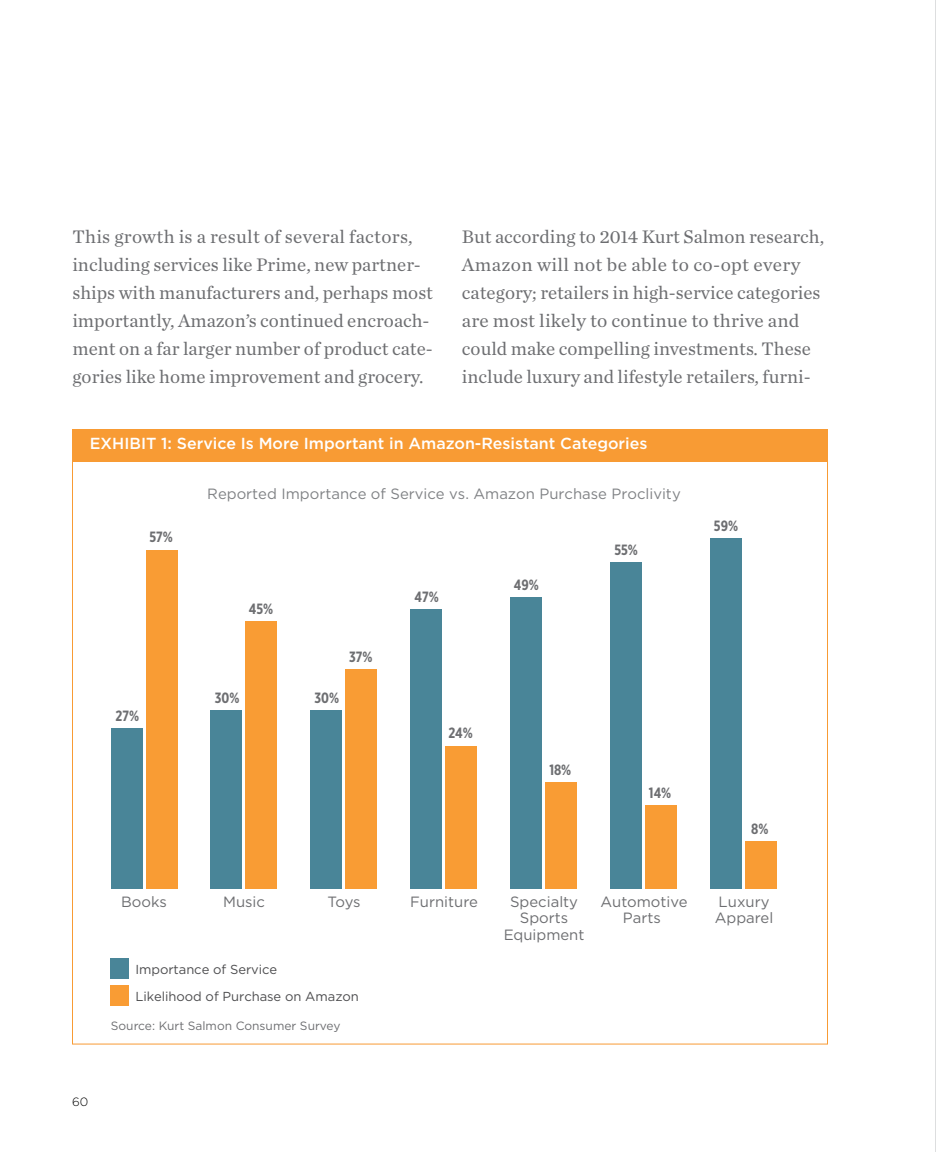
<style>
.page{position:relative;width:936px;height:1152px;background:#fff}
.page>*{position:absolute;margin:0;border:0;box-sizing:border-box;transform-origin:0 0}
.t1{font:19px/28px "Chronicle Text G1";color:#6d6e71}
.t2{font:500 16px "Gotham";color:#fff}
.t3{font:14.8px/16.8px "Gotham";color:#6d6e71;text-align:center}
.t4{font:14.8px "Gotham";color:#808285}
.t5{font:700 14.8px "Gotham X Narrow";color:#6d6e71}
.t6{font:13px/27px "Gotham";letter-spacing:-.005em;color:#4d4d4f}
.t7{font:12px "Gotham";color:#6d6e71}
.t8{font:300 12px "Gotham";color:#000}
</style>
<div class="page">
<hr style="left:935px;top:0;width:1px;height:1152px;background:#bcbec0">
<div style="left:146px;top:550px;width:31px;height:339px;background:#f99c34"></div>
<div style="left:246px;top:621px;width:31px;height:268px;background:#f99c34"></div>
<div style="left:346px;top:669px;width:31px;height:220px;background:#f99c34"></div>
<div style="left:446px;top:746px;width:31px;height:143px;background:#f99c34"></div>
<div style="left:546px;top:782px;width:31px;height:107px;background:#f99c34"></div>
<div style="left:646px;top:805px;width:31px;height:84px;background:#f99c34"></div>
<div style="left:746px;top:841px;width:31px;height:48px;background:#f99c34"></div>
<div style="left:111px;top:728px;width:31px;height:161px;background:#498598"></div>
<div style="left:211px;top:710px;width:31px;height:179px;background:#498598"></div>
<div style="left:311px;top:710px;width:31px;height:179px;background:#498598"></div>
<div style="left:411px;top:609px;width:31px;height:280px;background:#498598"></div>
<div style="left:511px;top:598px;width:31px;height:291px;background:#498598"></div>
<div style="left:611px;top:562px;width:31px;height:327px;background:#498598"></div>
<div style="left:711px;top:538px;width:31px;height:351px;background:#498598"></div>
<div style="left:110px;top:958px;width:19px;height:20px;background:#498598"></div>
<div style="left:110px;top:986px;width:19px;height:20px;background:#f99c34"></div>
<div style="left:72px;top:429px;width:756px;height:33px;background:#f89b34"></div>
<p class="t1" style="left:72px;top:221px;width:362px">This growth is a result of several factors, including services like Prime, new partner&shy;ships with manufacturers and, perhaps most importantly, Amazon’s continued encroach&shy;ment on a far larger number of product cate&shy;gories like home improvement and grocery.</p>
<p class="t1" style="left:462px;top:221px;width:364px">But according to 2014 Kurt Salmon research, Amazon will not be able to co-opt every category; retailers in high-service categories are most likely to continue to thrive and could make compelling investments. These include luxury and lifestyle retailers, furni-</p>
<p class="t2" style="left:90px;top:433px;width:559px">EXHIBIT 1: Service Is More Important in Amazon-Resistant Categories</p>
<p class="t5" style="left:149px;top:528px;width:25px">57%</p>
<p class="t5" style="left:116px;top:706px;width:25px">27%</p>
<p class="t3" style="left:121px;top:893px;width:47px">Books</p>
<p class="t4" style="left:207px;top:484px;width:475px">Reported Importance of Service vs. Amazon Purchase Proclivity</p>
<p class="t5" style="left:249px;top:600px;width:26px">45%</p>
<p class="t5" style="left:215px;top:688px;width:26px">30%</p>
<p class="t5" style="left:349px;top:647px;width:25px">37%</p>
<p class="t5" style="left:315px;top:688px;width:26px">30%</p>
<p class="t5" style="left:414px;top:588px;width:26px">47%</p>
<p class="t5" style="left:514px;top:576px;width:26px">49%</p>
<p class="t5" style="left:448px;top:724px;width:26px">24%</p>
<p class="t5" style="left:549px;top:760px;width:24px">18%</p>
<p class="t5" style="left:614px;top:540px;width:25px">55%</p>
<p class="t5" style="left:649px;top:784px;width:24px">14%</p>
<p class="t5" style="left:714px;top:517px;width:26px">59%</p>
<p class="t5" style="left:751px;top:819px;width:19px">8%</p>
<p class="t3" style="left:504px;top:893px;width:82px">Specialty<br>Sports<br>Equipment</p>
<p class="t3" style="left:223px;top:893px;width:43px">Music</p>
<p class="t3" style="left:328px;top:893px;width:35px">Toys</p>
<p class="t3" style="left:410px;top:893px;width:69px">Furniture</p>
<p class="t3" style="left:715px;top:893px;width:60px;text-align:left">Luxury<br>Apparel</p>
<p class="t3" style="left:601px;top:893px;width:88px">Automotive<br>Parts</p>
<p class="t6" style="left:135px;top:956px;width:225px">Importance of Service<br>Likelihood of Purchase on Amazon</p>
<p class="t7" style="left:111px;top:1018px;width:231px">Source: Kurt Salmon Consumer Survey</p>
<p class="t8" style="left:72px;top:1094px;width:18px">60</p>
</div>
